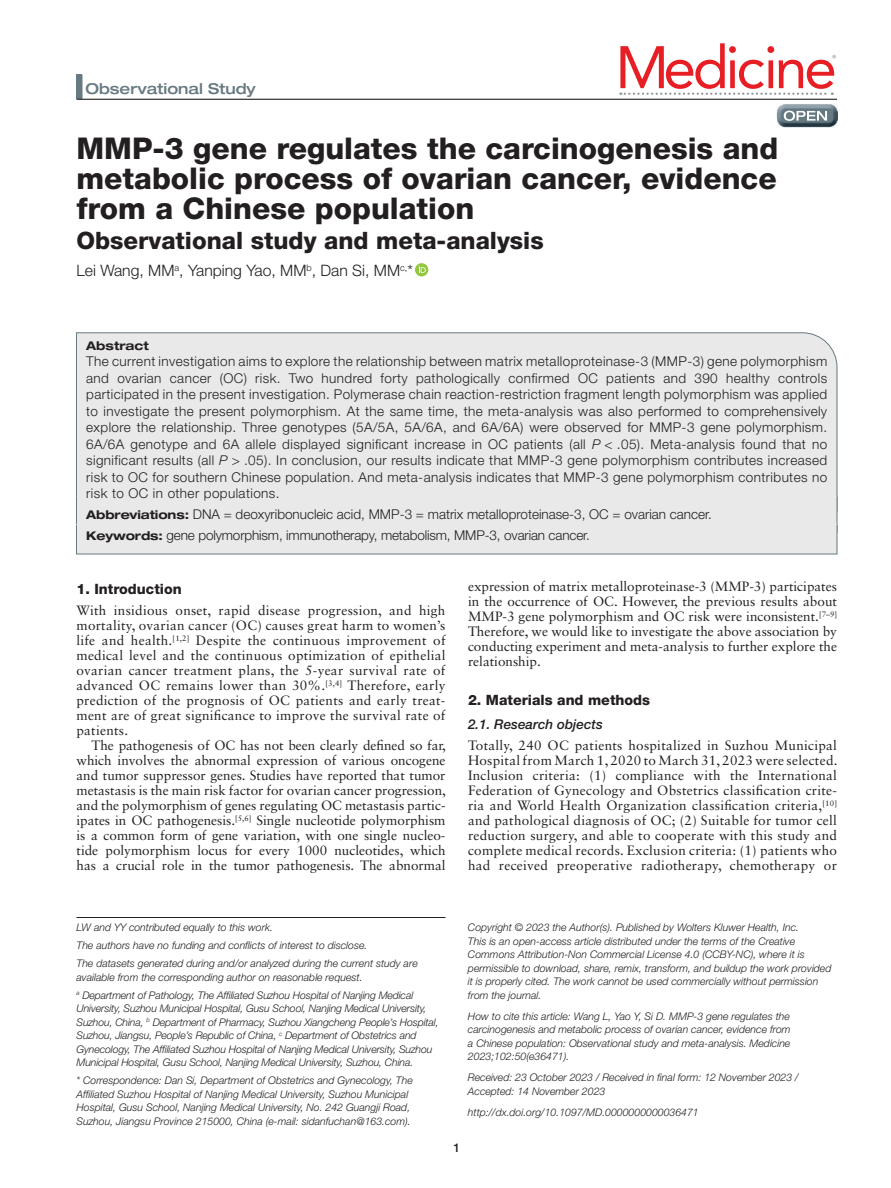
<style>
.page{position:relative;width:891px;height:1188px;background:#fff}
.page>*{position:absolute;margin:0;border:0;box-sizing:border-box;transform-origin:0 0}
.t1{font:59.4px "Avenir";letter-spacing:-.06em;color:#e71e24}
.t2{font:800 30px/30px "Helvetica Neue LT Std";color:#231f20;text-align:justify}
.t3{font:800 24px "Helvetica Neue LT Std";color:#231f20}
.t4{font:300 15.75px "Helvetica Neue LT Std";color:#231f20}
.t5{font:500 expanded 15px "Helvetica Neue LT Std";color:#667981}
.t6{font:800 14.25px "Helvetica Neue LT Std";color:#231f20}
.t7{font:13.5px/15px "Sabon LT Std";letter-spacing:.01em;color:#231f20;text-align:justify}
.t8{font:300 13.5px/16.5px "Helvetica Neue LT Std";color:#231f20;text-align:justify}
.t9{font:italic 500 13.5px "Helvetica Neue LT Std";color:#231f20}
.t10{font:700 expanded 12px "Helvetica Neue LT Std";color:#231f20}
.t11{font:500 12px "Helvetica Neue LT Std";color:#231f20}
.t12{font:italic 300 10.5px/13.5px "Helvetica Neue LT Std";color:#231f20}
.t13{font:500 10.35px "Akzidenz Grotesk BE";color:#909295}
.s1{font-style:italic}
.s2{font-weight:700;font-stretch:expanded;font-size:12px}
</style>
<div class="page">
<div style="left:76px;top:74px;width:6px;height:25px;background:#677981"></div>
<hr style="left:76px;top:99px;width:761px;height:1px;background:#231f20">
<img style="left:776px;top:104px;width:61px;height:24px">
<svg style="left:784px;top:111px;width:43px;height:10px"></svg>
<svg style="left:620px;top:93px;width:213px;height:2px"></svg>
<div style="left:76px;top:332px;width:762px;height:180px;background:#e9e9e9"></div>
<div style="left:76px;top:496px;width:761px;height:38px;background:#e9e9e9"></div>
<div style="left:76px;top:525px;width:761px;height:29px;background:#e9e9e9"></div>
<div style="left:415px;top:263px;width:13px;height:13px;background:#93c73e;border-radius:50%"></div>
<svg style="left:419px;top:266px;width:7px;height:7px"></svg>
<hr style="left:76px;top:917px;width:370px;height:1px;background:#231f20">
<p class="t5" style="left:86px;top:80px;width:172px">Observational Study</p>
<h1 class="t1" style="left:615px;top:33px;width:223px">Medicine</h1>
<p class="t13" style="left:832px;top:52px;width:6px">®</p>
<h2 class="t2" style="left:76px;top:134px;width:703px">MMP-3 gene regulates the carcinogenesis and metabolic process of ovarian cancer, evidence from a Chinese population</h2>
<h3 class="t3" style="left:76px;top:227px;width:469px">Observational study and meta-analysis</h3>
<p class="t4" style="left:76px;top:261px;width:338px">Lei Wang, MM<sup>a</sup>, Yanping Yao, MM<sup>b</sup>, Dan Si, MM<sup>c,</sup>*</p>
<p class="t10" style="left:86px;top:338px;width:64px">Abstract</p>
<p class="t8" style="left:86px;top:353px;width:743px">The current investigation aims to explore the relationship between matrix metalloproteinase-3 (MMP-3) gene polymorphism and ovarian cancer (OC) risk. Two hundred forty pathologically confirmed OC patients and 390 healthy controls participated in the present investigation. Polymerase chain reaction-restriction fragment length polymorphism was applied to investigate the present polymorphism. At the same time, the meta-analysis was also performed to comprehensively explore the relationship. Three genotypes (5A/5A, 5A/6A, and 6A/6A) were observed for MMP-3 gene polymorphism.<br>6A/6A genotype and 6A allele displayed significant increase in OC patients (all <span class="s1">P</span> &lt; .05). Meta-analysis found that no significant results (all <span class="s1">P</span> &gt; .05). In conclusion, our results indicate that MMP-3 gene polymorphism contributes increased risk to OC for southern Chinese population. And meta-analysis indicates that MMP-3 gene polymorphism contributes no risk to OC in other populations.</p>
<p class="t8" style="left:86px;top:504px;width:627px;line-height:21px"><span class="s2">Abbreviations:</span> DNA = deoxyribonucleic acid, MMP-3 = matrix metalloproteinase-3, OC = ovarian cancer.<br><span class="s2">Keywords:</span> gene polymorphism, immunotherapy, metabolism, MMP-3, ovarian cancer.</p>
<p class="t6" style="left:76px;top:581px;width:107px">1. Introduction</p>
<p class="t7" style="left:76px;top:603px;width:371px">With insidious onset, rapid disease progression, and high mortality, ovarian cancer (OC) causes great harm to women’s life and health.<sup>[1,2]</sup> Despite the continuous improvement of medical level and the continuous optimization of epithelial ovarian cancer treatment plans, the 5-year survival rate of advanced OC remains lower than 30%.<sup>[3,4]</sup> Therefore, early prediction of the prognosis of OC patients and early treat&shy;ment are of great significance to improve the survival rate of patients.</p>
<p class="t7" style="left:77px;top:738px;width:371px;text-indent:15px">The pathogenesis of OC has not been clearly defined so far, which involves the abnormal expression of various oncogene and tumor suppressor genes. Studies have reported that tumor metastasis is the main risk factor for ovarian cancer progression, and the polymorphism of genes regulating OC metastasis partic&shy;ipates in OC pathogenesis.<sup>[5,6]</sup> Single nucleotide polymorphism is a common form of gene variation, with one single nucleo&shy;tide polymorphism locus for every 1000 nucleotides, which has a crucial role in the tumor pathogenesis. The abnormal</p>
<p class="t7" style="left:468px;top:579px;width:371px">expression of matrix metalloproteinase-3 (MMP-3) participates in the occurrence of OC. However, the previous results about MMP-3 gene polymorphism and OC risk were inconsistent.<sup>[7–9] </sup>Therefore, we would like to investigate the above association by conducting experiment and meta-analysis to further explore the relationship.</p>
<p class="t6" style="left:468px;top:692px;width:184px">2. Materials and methods</p>
<p class="t9" style="left:468px;top:717px;width:136px">2.1. Research objects</p>
<p class="t7" style="left:468px;top:738px;width:371px">Totally, 240 OC patients hospitalized in Suzhou Municipal Hospital from March 1, 2020 to March 31, 2023 were selected.<br>Inclusion criteria: (1) compliance with the International Federation of Gynecology and Obstetrics classification crite&shy;ria and World Health Organization classification criteria,<sup>[10] </sup>and pathological diagnosis of OC; (2) Suitable for tumor cell reduction surgery, and able to cooperate with this study and complete medical records. Exclusion criteria: (1) patients who had received preoperative radiotherapy, chemotherapy or</p>
<p class="t12" style="left:76px;top:919px;width:343px;line-height:18px">LW and YY contributed equally to this work.<br>The authors have no funding and conflicts of interest to disclose.<br>The datasets generated during and/or analyzed during the current study are</p>
<p class="t12" style="left:76px;top:968px;width:338px;line-height:18px">available from the corresponding author on reasonable request.<br><sup>a</sup> Department of Pathology, The Affiliated Suzhou Hospital of Nanjing Medical</p>
<p class="t12" style="left:76px;top:1002px;width:364px">University, Suzhou Municipal Hospital, Gusu School, Nanjing Medical University, Suzhou, China, <sup>b</sup> Department of Pharmacy, Suzhou Xiangcheng People’s Hospital, Suzhou, Jiangsu, People’s Republic of China, <sup>c</sup> Department of Obstetrics and Gynecology, The Affiliated Suzhou Hospital of Nanjing Medical University, Suzhou Municipal Hospital, Gusu School, Nanjing Medical University, Suzhou, China.</p>
<p class="t12" style="left:76px;top:1074px;width:338px">* Correspondence: Dan Si, Department of Obstetrics and Gynecology, The Affiliated Suzhou Hospital of Nanjing Medical University, Suzhou Municipal Hospital, Gusu School, Nanjing Medical University, No. 242 Guangji Road, Suzhou, Jiangsu Province 215000, China (e-mail: sidanfuchan@163.com).</p>
<p class="t12" style="left:468px;top:921px;width:365px">Copyright © 2023 the Author(s). Published by Wolters Kluwer Health, Inc.<br>This is an open-access article distributed under the terms of the Creative Commons Attribution-Non Commercial License 4.0 (CCBY-NC), where it is permissible to download, share, remix, transform, and buildup the work provided it is properly cited. The work cannot be used commercially without permission from the journal.</p>
<p class="t12" style="left:468px;top:1009px;width:324px;text-align:justify">How to cite this article: Wang L, Yao Y, Si D. MMP-3 gene regulates the carcinogenesis and metabolic process of ovarian cancer, evidence from a Chinese population: Observational study and meta-analysis. Medicine 2023;102:50(e36471).</p>
<p class="t12" style="left:468px;top:1071px;width:332px">Received: 23 October 2023 / Received in final form: 12 November 2023 /<br>Accepted: 14 November 2023</p>
<p class="t12" style="left:468px;top:1105px;width:232px">http://dx.doi.org/10.1097/MD.0000000000036471</p>
<p class="t11" style="left:453px;top:1140px;width:8px">1</p>
</div>
